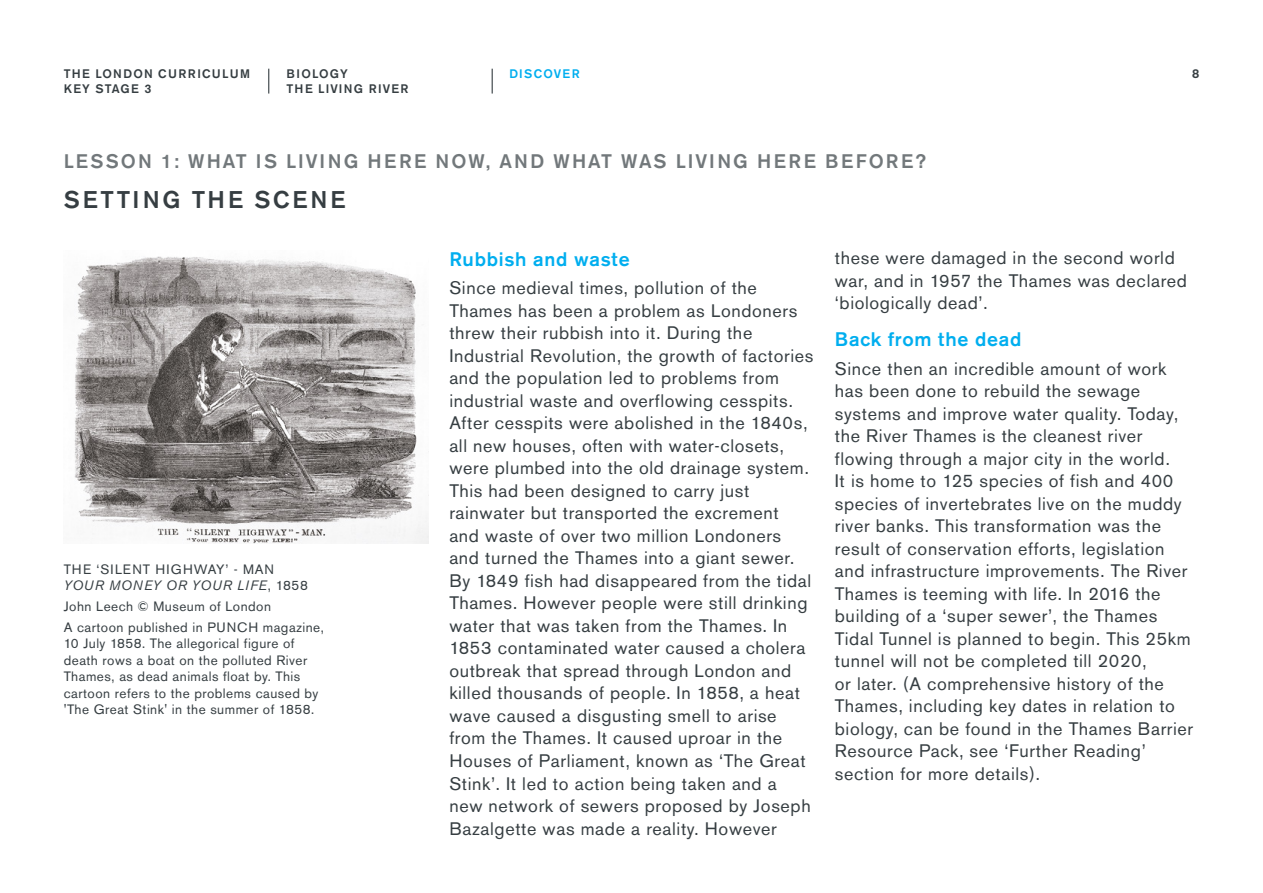
<style>
.page{position:relative;width:1263px;height:893px;background:#fff}
.page>*{position:absolute;margin:0;border:0;box-sizing:border-box;transform-origin:0 0}
.t1{font:500 24px "Akzidenz Grotesk BQ";letter-spacing:.115em;color:#363e42}
.t2{font:500 19.5px "Akzidenz Grotesk BQ";letter-spacing:.11em;color:#72787b}
.t3{font:500 19.5px "Akzidenz Grotesk BQ";letter-spacing:.035em;color:#00aeef}
.t4{font:18px/22.5px "Akzidenz Grotesk BQ";letter-spacing:.035em;color:#363e42}
.t5{font:13.5px/16.5px "Akzidenz Grotesk BQ";letter-spacing:.035em;color:#363e42}
.t6{font:13.5px/16.5px "Akzidenz Grotesk BQ";letter-spacing:.06em;color:#363e42}
.t7{font:500 12.75px "Akzidenz Grotesk BQ";color:#363e42}
.t8{font:500 12.3px/15.3px "Akzidenz Grotesk BQ";letter-spacing:.1em;color:#363e42}
.t9{font:500 12.3px "Akzidenz Grotesk BQ";letter-spacing:.1em;color:#00aeef}
.s1{font-style:italic}
</style>
<div class="page">
<svg style="left:268px;top:69px;width:1px;height:25px"></svg>
<svg style="left:492px;top:69px;width:1px;height:25px"></svg>
<img style="left:74px;top:256px;width:354px;height:287px">
<p class="t8" style="left:64px;top:66px;width:188px">THE LONDON CURRICULUM</p>
<p class="t7" style="left:1192px;top:66px;width:9px">8</p>
<p class="t8" style="left:64px;top:81px;width:89px">KEY STAGE 3</p>
<p class="t8" style="left:287px;top:66px;width:123px">BIOLOGY<br>THE LIVING RIVER</p>
<p class="t9" style="left:509px;top:66px;width:72px">DISCOVER</p>
<p class="t2" style="left:64px;top:150px;width:864px">LESSON 1: WHAT IS LIVING HERE NOW, AND WHAT WAS LIVING HERE BEFORE?</p>
<h1 class="t1" style="left:64px;top:184px;width:283px">SETTING THE SCENE</h1>
<p class="t6" style="left:64px;top:561px;width:246px">THE ‘SILENT HIGHWAY’ - MAN<br><span class="s1">YOUR MONEY OR YOUR LIFE</span>, 1858</p>
<p class="t5" style="left:64px;top:596px;width:262px;line-height:20.7px">John Leech © Museum of London<br>A cartoon published in PUNCH magazine,</p>
<p class="t5" style="left:64px;top:635px;width:256px">10 July 1858. The allegorical figure of death rows a boat on the polluted River Thames, as dead animals float by. This cartoon refers to the problems caused by 'The Great Stink' in the summer of 1858.</p>
<p class="t3" style="left:449px;top:247px;width:182px">Rubbish and waste</p>
<p class="t4" style="left:449px;top:277px;width:366px">Since medieval times, pollution of the Thames has been a problem as Londoners threw their rubbish into it. During the Industrial Revolution, the growth of factories and the population led to problems from industrial waste and overflowing cesspits.<br>After cesspits were abolished in the 1840s, all new houses, often with water-closets, were plumbed into the old drainage system.<br>This had been designed to carry just rainwater but transported the excrement<br>and waste of over two million Londoners and turned the Thames into a giant sewer.<br>By 1849 fish had disappeared from the tidal Thames. However people were still drinking water that was taken from the Thames. In 1853 contaminated water caused a cholera outbreak that spread through London and killed thousands of people. In 1858, a heat wave caused a disgusting smell to arise from the Thames. It caused uproar in the Houses of Parliament, known as ‘The Great Stink’. It led to action being taken and a new network of sewers proposed by Joseph Bazalgette was made a reality. However</p>
<p class="t4" style="left:835px;top:247px;width:354px">these were damaged in the second world war, and in 1957 the Thames was declared ‘biologically dead’.</p>
<p class="t3" style="left:835px;top:327px;width:188px">Back from the dead</p>
<p class="t4" style="left:835px;top:357px;width:360px">Since then an incredible amount of work has been done to rebuild the sewage systems and improve water quality. Today, the River Thames is the cleanest river flowing through a major city in the world.<br>It is home to 125 species of fish and 400 species of invertebrates live on the muddy river banks. This transformation was the result of conservation efforts, legislation and infrastructure improvements. The River Thames is teeming with life. In 2016 the building of a ‘super sewer’, the Thames Tidal Tunnel is planned to begin. This 25km tunnel will not be completed till 2020,<br>or later. (A comprehensive history of the Thames, including key dates in relation to biology, can be found in the Thames Barrier Resource Pack, see ‘Further Reading’ section for more details).</p>
</div>
